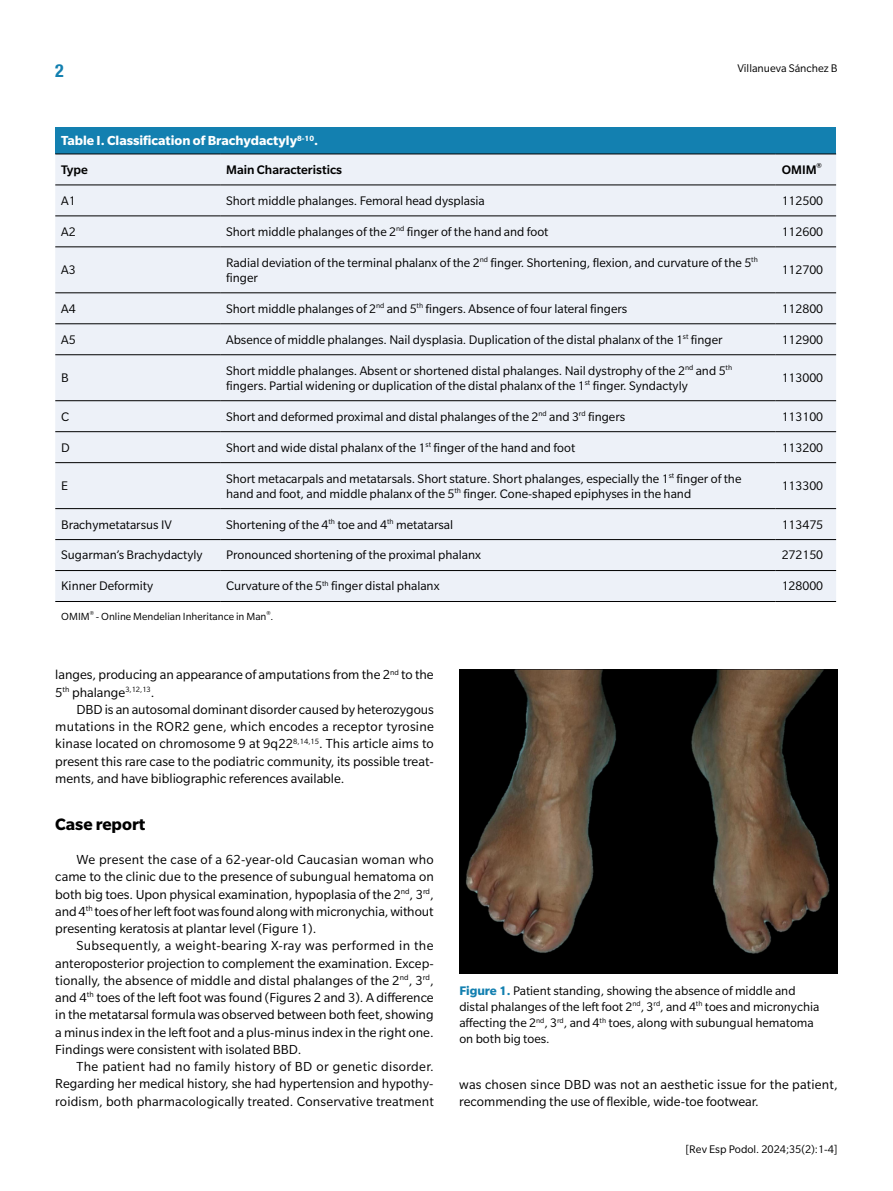
<style>
.page{position:relative;width:893px;height:1191px;background:#fff}
.page>*{position:absolute;margin:0;border:0;box-sizing:border-box;transform-origin:0 0}
.t1{font:700 18px "Slate Pro";color:#000}
.t2{font:700 condensed 18px "Helvetica Neue LT Std";color:#1380b0}
.t3{font:14.25px/17.2px "Slate Pro";color:#000;text-align:justify}
.t4{font:700 14.25px "Slate Pro";color:#fff}
.t5{font:13.5px/15px "Slate Pro";color:#000}
.t6{font:500 13.5px "Slate Pro";color:#000}
.t7{font:12px "Slate Pro";color:#000}
.t8{font:11.25px "Slate Pro";color:#000}
.s1{font-weight:700;color:#1380b0}
</style>
<div class="page">
<div style="left:55px;top:128px;width:781px;height:26px;background:#1380b0"></div>
<div style="left:55px;top:155px;width:781px;height:446px;background:#edf1f8"></div>
<hr style="left:55px;top:154px;width:165px;height:1px;background:#000">
<hr style="left:220px;top:154px;width:556px;height:1px;background:#000">
<hr style="left:776px;top:154px;width:60px;height:1px;background:#000">
<hr style="left:55px;top:185px;width:165px;height:1px;background:#000">
<hr style="left:220px;top:185px;width:556px;height:1px;background:#000">
<hr style="left:776px;top:185px;width:60px;height:1px;background:#000">
<hr style="left:55px;top:216px;width:165px;height:1px;background:#000">
<hr style="left:220px;top:216px;width:556px;height:1px;background:#000">
<hr style="left:776px;top:216px;width:60px;height:1px;background:#000">
<hr style="left:55px;top:247px;width:165px;height:1px;background:#000">
<hr style="left:220px;top:247px;width:556px;height:1px;background:#000">
<hr style="left:776px;top:247px;width:60px;height:1px;background:#000">
<hr style="left:55px;top:292px;width:165px;height:1px;background:#000">
<hr style="left:220px;top:292px;width:556px;height:1px;background:#000">
<hr style="left:776px;top:292px;width:60px;height:1px;background:#000">
<hr style="left:55px;top:323px;width:165px;height:1px;background:#000">
<hr style="left:220px;top:323px;width:556px;height:1px;background:#000">
<hr style="left:776px;top:323px;width:60px;height:1px;background:#000">
<hr style="left:55px;top:354px;width:165px;height:1px;background:#000">
<hr style="left:220px;top:354px;width:556px;height:1px;background:#000">
<hr style="left:776px;top:354px;width:60px;height:1px;background:#000">
<hr style="left:55px;top:400px;width:165px;height:1px;background:#000">
<hr style="left:220px;top:400px;width:556px;height:1px;background:#000">
<hr style="left:776px;top:400px;width:60px;height:1px;background:#000">
<hr style="left:55px;top:431px;width:165px;height:1px;background:#000">
<hr style="left:220px;top:431px;width:556px;height:1px;background:#000">
<hr style="left:776px;top:431px;width:60px;height:1px;background:#000">
<hr style="left:55px;top:462px;width:165px;height:1px;background:#000">
<hr style="left:220px;top:462px;width:556px;height:1px;background:#000">
<hr style="left:776px;top:462px;width:60px;height:1px;background:#000">
<hr style="left:55px;top:508px;width:165px;height:1px;background:#000">
<hr style="left:220px;top:508px;width:556px;height:1px;background:#000">
<hr style="left:776px;top:508px;width:60px;height:1px;background:#000">
<hr style="left:55px;top:539px;width:165px;height:1px;background:#000">
<hr style="left:220px;top:539px;width:556px;height:1px;background:#000">
<hr style="left:776px;top:539px;width:60px;height:1px;background:#000">
<hr style="left:55px;top:570px;width:165px;height:1px;background:#000">
<hr style="left:220px;top:570px;width:556px;height:1px;background:#000">
<hr style="left:776px;top:570px;width:60px;height:1px;background:#000">
<hr style="left:55px;top:601px;width:165px;height:1px;background:#000">
<hr style="left:220px;top:601px;width:556px;height:1px;background:#000">
<hr style="left:776px;top:601px;width:60px;height:1px;background:#000">
<img style="left:459px;top:670px;width:379px;height:303px">
<p class="t2" style="left:55px;top:59px;width:10px">2</p>
<p class="t7" style="left:737px;top:62px;width:102px">Villanueva Sánchez B</p>
<p class="t4" style="left:61px;top:133px;width:258px">Table I. Classification of Brachydactyly<sup>8-10</sup>.</p>
<p class="t6" style="left:61px;top:162px;width:28px">Type</p>
<p class="t6" style="left:226px;top:162px;width:117px">Main Characteristics</p>
<p class="t6" style="left:782px;top:162px;width:42px">OMIM<sup>®</sup></p>
<p class="t5" style="left:61px;top:193px;width:16px">A1</p>
<p class="t5" style="left:226px;top:193px;width:260px">Short middle phalanges. Femoral head dysplasia</p>
<p class="t5" style="left:782px;top:193px;width:43px">112500</p>
<p class="t5" style="left:61px;top:224px;width:16px">A2</p>
<p class="t5" style="left:226px;top:224px;width:324px">Short middle phalanges of the 2<sup>nd</sup> finger of the hand and foot</p>
<p class="t5" style="left:782px;top:224px;width:43px">112600</p>
<p class="t5" style="left:61px;top:262px;width:16px">A3</p>
<p class="t5" style="left:226px;top:255px;width:533px">Radial deviation of the terminal phalanx of the 2<sup>nd</sup> finger. Shortening, flexion, and curvature of the 5<sup>th </sup>finger</p>
<p class="t5" style="left:782px;top:262px;width:43px">112700</p>
<p class="t5" style="left:61px;top:301px;width:16px">A4</p>
<p class="t5" style="left:226px;top:301px;width:403px">Short middle phalanges of 2<sup>nd</sup> and 5<sup>th</sup> fingers. Absence of four lateral fingers</p>
<p class="t5" style="left:782px;top:301px;width:43px">112800</p>
<p class="t5" style="left:61px;top:332px;width:16px">A5</p>
<p class="t5" style="left:226px;top:332px;width:498px">Absence of middle phalanges. Nail dysplasia. Duplication of the distal phalanx of the 1<sup>st</sup> finger</p>
<p class="t5" style="left:782px;top:332px;width:43px">112900</p>
<p class="t5" style="left:61px;top:370px;width:9px">B</p>
<p class="t5" style="left:226px;top:363px;width:507px">Short middle phalanges. Absent or shortened distal phalanges. Nail dystrophy of the 2<sup>nd</sup> and 5<sup>th </sup>fingers. Partial widening or duplication of the distal phalanx of the 1<sup>st</sup> finger. Syndactyly</p>
<p class="t5" style="left:782px;top:370px;width:43px">113000</p>
<p class="t5" style="left:61px;top:409px;width:10px">C</p>
<p class="t5" style="left:226px;top:409px;width:401px">Short and deformed proximal and distal phalanges of the 2<sup>nd</sup> and 3<sup>rd</sup> fingers</p>
<p class="t5" style="left:782px;top:409px;width:43px">113100</p>
<p class="t5" style="left:61px;top:440px;width:10px">D</p>
<p class="t5" style="left:226px;top:440px;width:351px">Short and wide distal phalanx of the 1<sup>st</sup> finger of the hand and foot</p>
<p class="t5" style="left:782px;top:440px;width:43px">113200</p>
<p class="t5" style="left:61px;top:478px;width:8px">E</p>
<p class="t5" style="left:226px;top:471px;width:517px">Short metacarpals and metatarsals. Short stature. Short phalanges, especially the 1<sup>st</sup> finger of the hand and foot, and middle phalanx of the 5<sup>th</sup> finger. Cone-shaped epiphyses in the hand</p>
<p class="t5" style="left:782px;top:478px;width:43px">113300</p>
<p class="t5" style="left:61px;top:516px;width:112px">Brachymetatarsus IV</p>
<p class="t5" style="left:226px;top:516px;width:229px">Shortening of the 4<sup>th</sup> toe and 4<sup>th</sup> metatarsal</p>
<p class="t5" style="left:782px;top:516px;width:43px">113475</p>
<p class="t5" style="left:61px;top:547px;width:143px">Sugarman’s Brachydactyly</p>
<p class="t5" style="left:226px;top:547px;width:256px">Pronounced shortening of the proximal phalanx</p>
<p class="t5" style="left:782px;top:547px;width:43px">272150</p>
<p class="t5" style="left:61px;top:578px;width:93px">Kinner Deformity</p>
<p class="t5" style="left:226px;top:578px;width:215px">Curvature of the 5<sup>th</sup> finger distal phalanx</p>
<p class="t5" style="left:782px;top:578px;width:43px">128000</p>
<p class="t8" style="left:61px;top:610px;width:214px">OMIM<sup>®</sup> - Online Mendelian Inheritance in Man<sup>®</sup>.</p>
<p class="t3" style="left:55px;top:666px;width:380px">langes, producing an appearance of amputations from the 2<sup>nd</sup> to the<br>5<sup>th</sup> phalange<sup>3,12,13</sup>.</p>
<p class="t3" style="left:55px;top:700px;width:380px;text-indent:21px">DBD is an autosomal dominant disorder caused by heterozygous mutations in the ROR2 gene, which encodes a receptor tyrosine kinase located on chromosome 9 at 9q22<sup>8,14,15</sup>. This article aims to present this rare case to the podiatric community, its possible treat&shy;ments, and have bibliographic references available.</p>
<p class="t1" style="left:55px;top:814px;width:92px">Case report</p>
<p class="t3" style="left:55px;top:851px;width:380px;text-indent:21px">We present the case of a 62-year-old Caucasian woman who came to the clinic due to the presence of subungual hematoma on both big toes. Upon physical examination, hypoplasia of the 2<sup>nd</sup>, 3<sup>rd</sup>, and 4<sup>th</sup> toes of her left foot was found along with micronychia, without presenting keratosis at plantar level (Figure 1).</p>
<p class="t3" style="left:55px;top:937px;width:380px;text-indent:21px">Subsequently, a weight-bearing X-ray was performed in the anteroposterior projection to complement the examination. Excep&shy;tionally, the absence of middle and distal phalanges of the 2<sup>nd</sup>, 3<sup>rd</sup>, and 4<sup>th</sup> toes of the left foot was found (Figures 2 and 3). A difference in the metatarsal formula was observed between both feet, showing a minus index in the left foot and a plus-minus index in the right one.<br>Findings were consistent with isolated BBD.</p>
<p class="t3" style="left:55px;top:1058px;width:380px;text-indent:21px">The patient had no family history of BD or genetic disorder.<br>Regarding her medical history, she had hypertension and hypothy&shy;roidism, both pharmacologically treated. Conservative treatment</p>
<p class="t5" style="left:459px;top:982px;width:361px;line-height:16.2px"><span class="s1">Figure 1.</span> Patient standing, showing the absence of middle and distal phalanges of the left foot 2<sup>nd</sup>, 3<sup>rd</sup>, and 4<sup>th</sup> toes and micronychia affecting the 2<sup>nd</sup>, 3<sup>rd</sup>, and 4<sup>th</sup> toes, along with subungual hematoma on both big toes.</p>
<p class="t3" style="left:459px;top:1075px;width:380px">was chosen since DBD was not an aesthetic issue for the patient, recommending the use of flexible, wide-toe footwear.</p>
<p class="t7" style="left:686px;top:1143px;width:154px">[Rev Esp Podol. 2024;35(2):1-4]</p>
</div>
